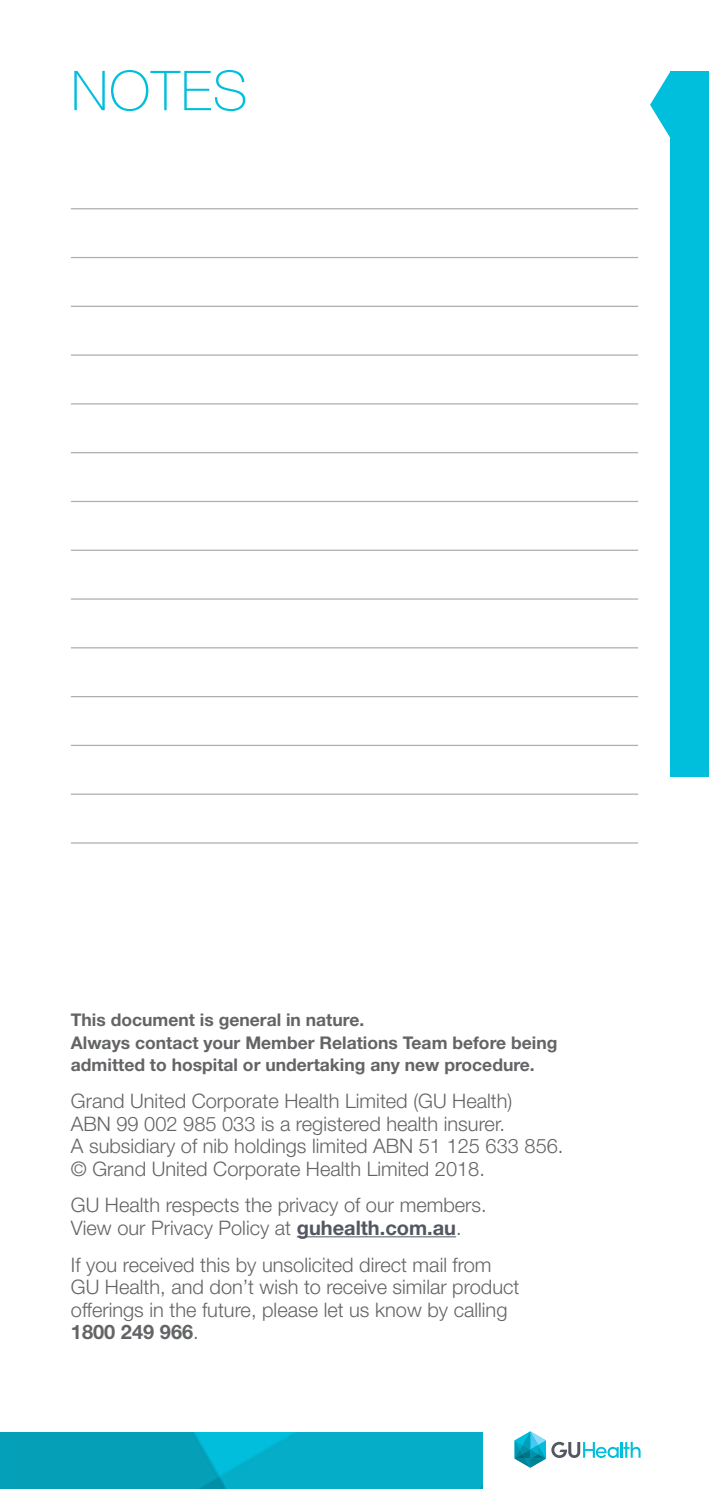
<style>
.page{position:relative;width:709px;height:1489px;background:#fff}
.page>*{position:absolute;margin:0;border:0;box-sizing:border-box;transform-origin:0 0}
.t1{font:100 55px "Helvetica Neue LT Std";letter-spacing:.02em;color:#00bfdc}
.t2{font:300 20px/22.5px "Helvetica Neue LT Std";color:#636466}
.t3{font:700 17.5px/22.5px "Helvetica Neue LT Std";color:#636466}
.s1{font-weight:700;color:#525761}
.s2{font-weight:700}
</style>
<div class="page">
<img style="left:0;top:1432px;width:482px;height:56px">
<svg style="left:650px;top:72px;width:20px;height:66px"></svg>
<div style="left:670px;top:72px;width:39px;height:704px;background:#00bfdc"></div>
<svg style="left:514px;top:1431px;width:126px;height:36px"></svg>
<hr style="left:71px;top:208px;width:567px;height:1px;background:#acaeb1">
<hr style="left:71px;top:257px;width:567px;height:1px;background:#acaeb1">
<hr style="left:71px;top:306px;width:567px;height:1px;background:#acaeb1">
<hr style="left:71px;top:354px;width:567px;height:2px;background:#acaeb1">
<hr style="left:71px;top:403px;width:567px;height:1px;background:#acaeb1">
<hr style="left:71px;top:452px;width:567px;height:1px;background:#acaeb1">
<hr style="left:71px;top:501px;width:567px;height:1px;background:#acaeb1">
<hr style="left:71px;top:549px;width:567px;height:2px;background:#acaeb1">
<hr style="left:71px;top:598px;width:567px;height:1px;background:#acaeb1">
<hr style="left:71px;top:647px;width:567px;height:1px;background:#acaeb1">
<hr style="left:71px;top:696px;width:567px;height:1px;background:#acaeb1">
<hr style="left:71px;top:744px;width:567px;height:2px;background:#acaeb1">
<hr style="left:71px;top:793px;width:567px;height:1px;background:#acaeb1">
<hr style="left:71px;top:842px;width:567px;height:1px;background:#acaeb1">
<hr style="left:297px;top:1236px;width:159px;height:1px;background:#525761">
<h1 class="t1" style="left:71px;top:59px;width:178px">NOTES</h1>
<p class="t3" style="left:71px;top:1008px;width:488px">This document is general in nature.<br>Always contact your Member Relations Team before being admitted to hospital or undertaking any new procedure.</p>
<p class="t2" style="left:71px;top:1089px;width:494px">Grand United Corporate Health Limited (GU Health)<br>ABN 99 002 985 033 is a registered health insurer.<br>A subsidiary of nib holdings limited ABN 51 125 633 856. © Grand United Corporate Health Limited 2018.</p>
<p class="t2" style="left:71px;top:1193px;width:417px">GU Health respects the privacy of our members.<br>View our Privacy Policy at <span class="s1">guhealth.com.au</span>.</p>
<p class="t2" style="left:71px;top:1252px;width:450px">If you received this by unsolicited direct mail from GU Health, and don’t wish to receive similar product offerings in the future, please let us know by calling <span class="s2">1800 249 966</span>.</p>
</div>
